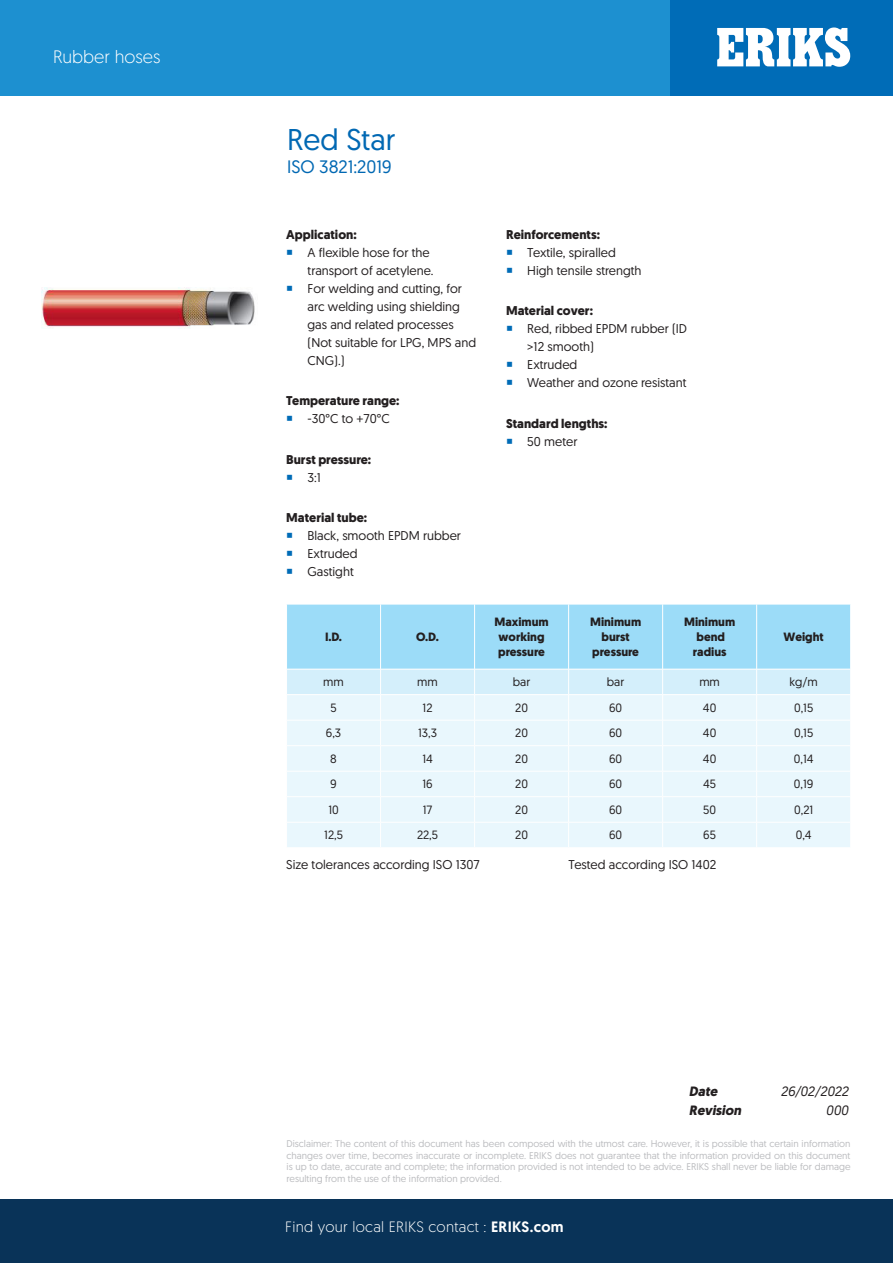
<style>
.page{position:relative;width:893px;height:1263px;background:#fff}
.page>*{position:absolute;margin:0;border:0;box-sizing:border-box;transform-origin:0 0}
.kop{font:30px "Geomanist";color:#0168b3}
.kop-2{font:18px "Geomanist";color:#0168b3}
.t1{font:300 18px "Geomanist";color:#fff}
.t2{font:300 15px "Geomanist";letter-spacing:.02em;color:#fff}
.plattekst{font:italic 13.5px "Geomanist";color:#231f20}
.plattekst-2{font:italic 700 13.5px "Geomanist";color:#231f20}
.kop-3{font:12.75px/18px "Geomanist";color:#231f20}
.plattekst_bold{font:700 12.75px "Geomanist";color:#231f20}
.plattekst-3{font:700 12.75px "Geomanist";color:#231f20}
.Table{font:12px "Geomanist";color:#231f20}
.plattekst_bold-2{font:700 12px/15px "Geomanist";color:#231f20;text-align:center}
.plattekst_bold-3{font:12px "Geomanist";color:#231f20}
.kop-4{font:9.75px/11.7px "Geomanist";color:#bcbdc0;text-align:justify}
.s1{color:#fff}
.s2{font-weight:500}
</style>
<div class="page">
<div style="left:670px;top:0;width:223px;height:96px;background:#006cb7"></div>
<div style="left:0;top:0;width:670px;height:96px;background:#1d90d0"></div>
<div style="left:0;top:1199px;width:893px;height:64px;background:#093358"></div>
<img style="left:42px;top:287px;width:213px;height:41px">
<svg style="left:717px;top:27px;width:133px;height:40px"></svg>
<svg style="left:287px;top:604px;width:564px;height:243px;background:#d3effb"></svg>
<hr style="left:757px;top:694px;width:94px;height:1px;background:#fff">
<p class="t1" style="left:53px;top:46px;width:109px">Rubber hoses</p>
<p class="kop" style="left:287px;top:120px;width:110px">Red Star</p>
<p class="kop-2" style="left:287px;top:155px;width:106px">ISO 3821:2019</p>
<p class="plattekst-3" style="left:286px;top:226px;width:72px">Application:</p>
<p class="kop-3" style="left:308px;top:243px;width:127px">A flexible hose for the transport of acetylene.</p>
<p class="kop-3" style="left:308px;top:279px;width:170px">For welding and cutting, for arc welding using shielding gas and related processes (Not suitable for LPG, MPS and<br>CNG).)<span class="s1">.</span></p>
<p class="plattekst_bold" style="left:286px;top:392px;width:115px">Temperature range:</p>
<p class="kop-3" style="left:308px;top:410px;width:86px">-30°C to +70°C<span class="s1">.</span></p>
<p class="plattekst_bold" style="left:286px;top:451px;width:86px">Burst pressure:</p>
<p class="kop-3" style="left:308px;top:468px;width:15px">3:1</p>
<p class="plattekst_bold" style="left:286px;top:509px;width:82px">Material tube:</p>
<p class="kop-3" style="left:308px;top:526px;width:155px">Black, smooth EPDM rubber</p>
<p class="kop-3" style="left:308px;top:544px;width:52px">Extruded</p>
<p class="kop-3" style="left:308px;top:562px;width:48px">Gastight</p>
<p class="plattekst_bold-2" style="left:325px;top:629px;width:19px">I.D.</p>
<p class="plattekst_bold-2" style="left:416px;top:629px;width:24px">O.D.</p>
<p class="plattekst_bold" style="left:506px;top:226px;width:96px">Reinforcements:</p>
<p class="kop-3" style="left:527px;top:243px;width:90px">Textile, spiralled</p>
<p class="kop-3" style="left:527px;top:261px;width:116px">High tensile strength</p>
<p class="plattekst_bold" style="left:506px;top:302px;width:88px">Material cover:</p>
<p class="kop-3" style="left:527px;top:320px;width:161px">Red, ribbed EPDM rubber (ID &gt;12 smooth)</p>
<p class="kop-3" style="left:527px;top:356px;width:52px">Extruded</p>
<p class="kop-3" style="left:527px;top:374px;width:161px">Weather and ozone resistant</p>
<p class="plattekst_bold" style="left:506px;top:415px;width:103px">Standard lengths:</p>
<p class="kop-3" style="left:527px;top:432px;width:52px">50 meter</p>
<p class="plattekst_bold-2" style="left:494px;top:614px;width:56px">Maximum working pressure</p>
<p class="plattekst_bold-2" style="left:590px;top:614px;width:53px">Minimum burst pressure</p>
<p class="plattekst_bold-2" style="left:684px;top:614px;width:53px">Minimum bend radius</p>
<p class="plattekst_bold-2" style="left:784px;top:629px;width:42px">Weight</p>
<p class="plattekst_bold-3" style="left:323px;top:674px;width:22px">mm</p>
<p class="plattekst_bold-3" style="left:417px;top:674px;width:22px">mm</p>
<p class="plattekst_bold-3" style="left:513px;top:674px;width:19px">bar</p>
<p class="plattekst_bold-3" style="left:607px;top:674px;width:19px">bar</p>
<p class="plattekst_bold-3" style="left:699px;top:674px;width:22px">mm</p>
<p class="plattekst_bold-3" style="left:789px;top:674px;width:30px">kg/m</p>
<p class="Table" style="left:330px;top:700px;width:8px">5</p>
<p class="Table" style="left:423px;top:700px;width:12px">12</p>
<p class="Table" style="left:515px;top:700px;width:14px">20</p>
<p class="Table" style="left:609px;top:700px;width:15px">60</p>
<p class="Table" style="left:703px;top:700px;width:15px">40</p>
<p class="Table" style="left:794px;top:700px;width:21px">0,15</p>
<p class="Table" style="left:326px;top:725px;width:17px">6,3</p>
<p class="Table" style="left:418px;top:725px;width:20px">13,3</p>
<p class="Table" style="left:515px;top:725px;width:14px">20</p>
<p class="Table" style="left:609px;top:725px;width:15px">60</p>
<p class="Table" style="left:703px;top:725px;width:15px">40</p>
<p class="Table" style="left:794px;top:725px;width:21px">0,15</p>
<p class="Table" style="left:330px;top:751px;width:8px">8</p>
<p class="Table" style="left:422px;top:751px;width:12px">14</p>
<p class="Table" style="left:515px;top:751px;width:14px">20</p>
<p class="Table" style="left:609px;top:751px;width:15px">60</p>
<p class="Table" style="left:703px;top:751px;width:15px">40</p>
<p class="Table" style="left:794px;top:751px;width:21px">0,14</p>
<p class="Table" style="left:330px;top:776px;width:8px">9</p>
<p class="Table" style="left:422px;top:776px;width:12px">16</p>
<p class="Table" style="left:515px;top:776px;width:14px">20</p>
<p class="Table" style="left:609px;top:776px;width:15px">60</p>
<p class="Table" style="left:703px;top:776px;width:14px">45</p>
<p class="Table" style="left:794px;top:776px;width:21px">0,19</p>
<p class="Table" style="left:328px;top:802px;width:12px">10</p>
<p class="Table" style="left:423px;top:802px;width:11px">17</p>
<p class="Table" style="left:515px;top:802px;width:14px">20</p>
<p class="Table" style="left:609px;top:802px;width:15px">60</p>
<p class="Table" style="left:703px;top:802px;width:14px">50</p>
<p class="Table" style="left:794px;top:802px;width:21px">0,21</p>
<p class="Table" style="left:324px;top:827px;width:20px">12,5</p>
<p class="Table" style="left:417px;top:827px;width:23px">22,5</p>
<p class="Table" style="left:515px;top:827px;width:14px">20</p>
<p class="Table" style="left:609px;top:827px;width:15px">60</p>
<p class="Table" style="left:703px;top:827px;width:14px">65</p>
<p class="Table" style="left:796px;top:827px;width:17px">0,4</p>
<p class="kop-3" style="left:286px;top:855px;width:195px">Size tolerances according ISO 1307</p>
<p class="kop-3" style="left:568px;top:855px;width:149px">Tested according ISO 1402</p>
<p class="plattekst-2" style="left:689px;top:1082px;width:30px">Date</p>
<p class="plattekst" style="left:781px;top:1082px;width:69px">26/02/2022</p>
<p class="plattekst-2" style="left:689px;top:1101px;width:54px">Revision</p>
<p class="plattekst" style="left:826px;top:1101px;width:24px">000</p>
<p class="kop-4" style="left:287px;top:1137px;width:565px">Disclaimer: The content of this document has been composed with the utmost care. However, it is possible that certain information changes over time, becomes inaccurate or incomplete. ERIKS does not guarantee that the information provided on this document is up to date, accurate and complete; the information provided is not intended to be advice. ERIKS shall never be liable for damage resulting from the use of the information provided.</p>
<p class="t2" style="left:285px;top:1217px;width:280px">Find your local ERIKS contact : <span class="s2">ERIKS.com</span></p>
</div>
